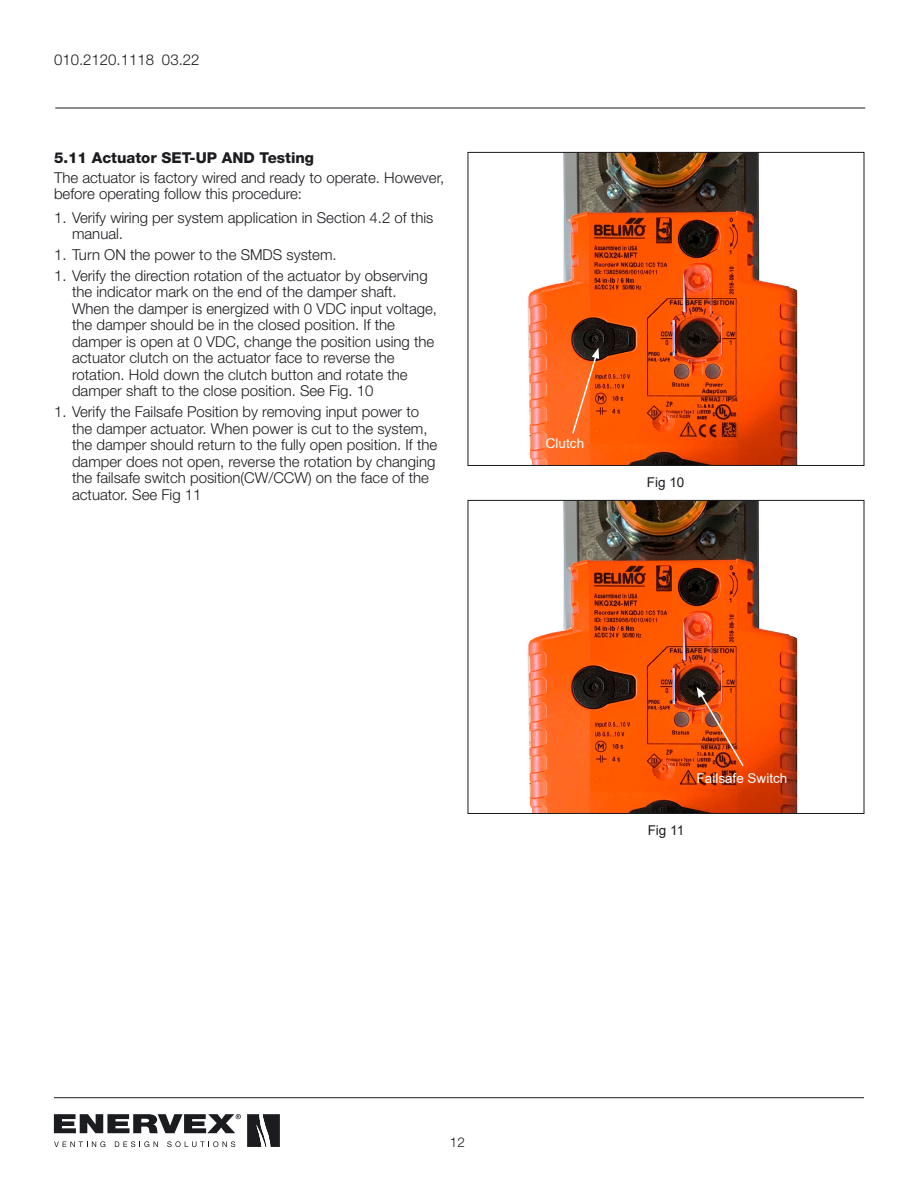
<style>
.page{position:relative;width:918px;height:1188px;background:#fff}
.page>*{position:absolute;margin:0;border:0;box-sizing:border-box;transform-origin:0 0}
.Body_text{font:300 15px/16.5px "Helvetica Neue LT Std";color:#1b1c20}
.Subhead{font:800 15px "Helvetica Neue LT Std";color:#1b1c20}
.t1{font:13.5px "Arial";color:#fff}
.t2{font:13.5px "Arial";color:#1b1c20}
.t3{font:300 13.5px "Helvetica Neue LT Std";color:#1b1c20}
</style>
<div class="page">
<svg style="left:247px;top:1114px;width:33px;height:33px"></svg>
<svg style="left:54px;top:1114px;width:187px;height:19px"></svg>
<svg style="left:54px;top:1141px;width:51px;height:6px"></svg>
<svg style="left:115px;top:1141px;width:43px;height:6px"></svg>
<svg style="left:167px;top:1141px;width:68px;height:6px"></svg>
<hr style="left:54px;top:1097px;width:810px;height:1px;background:#1b1c20">
<hr style="left:55px;top:108px;width:810px;height:1px;background:#1b1c20">
<img style="left:527px;top:154px;width:271px;height:310px">
<div style="left:468px;top:152px;width:396px;height:314px;border:1px solid #1b1c20"></div>
<svg style="left:571px;top:348px;width:28px;height:87px"></svg>
<img style="left:527px;top:502px;width:271px;height:310px">
<div style="left:468px;top:500px;width:396px;height:314px;border:1px solid #1b1c20"></div>
<img style="left:697px;top:687px;width:48px;height:81px">
<p class="Body_text" style="left:54px;top:51px;width:147px">010.2120.1118 03.22</p>
<p class="Subhead" style="left:54px;top:149px;width:262px">5.11 Actuator SET-UP AND Testing</p>
<p class="Body_text" style="left:54px;top:169px;width:392px">The actuator is factory wired and ready to operate. However, before operating follow this procedure:</p>
<p class="Body_text" style="left:72px;top:209px;width:363px;text-indent:-18px">1. Verify wiring per system application in Section 4.2 of this manual.</p>
<p class="Body_text" style="left:54px;top:246px;width:284px">1. Turn ON the power to the SMDS system.</p>
<p class="Body_text" style="left:72px;top:267px;width:367px;text-indent:-18px">1. Verify the direction rotation of the actuator by observing the indicator mark on the end of the damper shaft.<br>When the damper is energized with 0 VDC input voltage, the damper should be in the closed position. If the damper is open at 0 VDC, change the position using the actuator clutch on the actuator face to reverse the rotation. Hold down the clutch button and rotate the damper shaft to the close position. See Fig. 10</p>
<p class="Body_text" style="left:72px;top:403px;width:367px;text-indent:-18px">1. Verify the Failsafe Position by removing input power to the damper actuator. When power is cut to the system, the damper should return to the fully open position. If the damper does not open, reverse the rotation by changing the failsafe switch position(CW/CCW) on the face of the actuator. See Fig 11</p>
<p class="t1" style="left:546px;top:434px;width:40px">Clutch</p>
<p class="t2" style="left:647px;top:473px;width:39px">Fig 10</p>
<p class="t1" style="left:697px;top:769px;width:92px">Failsafe Switch</p>
<p class="t2" style="left:648px;top:821px;width:38px">Fig 11</p>
<p class="t3" style="left:450px;top:1134px;width:17px">12</p>
</div>
